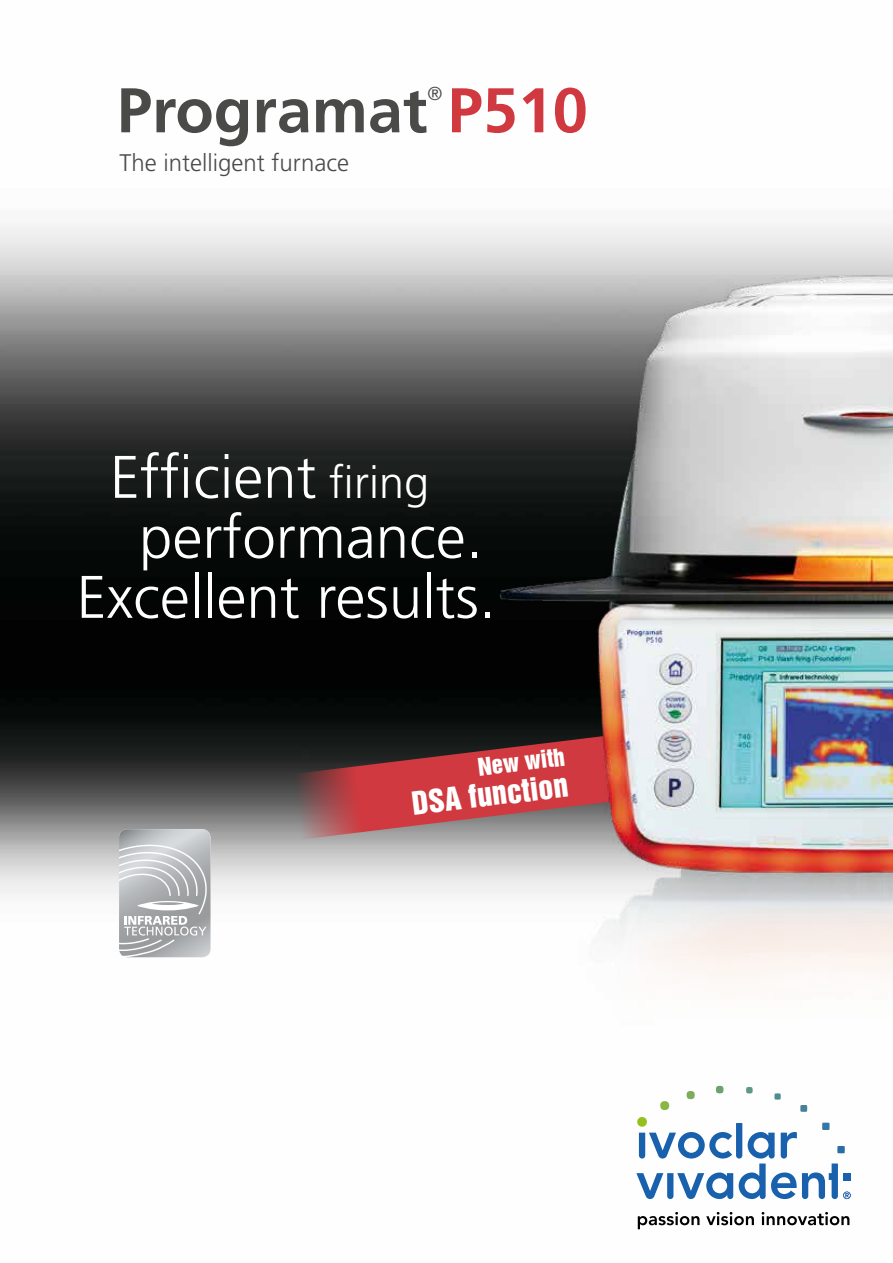
<style>
.page{position:relative;width:893px;height:1263px;background:#fff}
.page>*{position:absolute;margin:0;border:0;box-sizing:border-box;transform-origin:0 0}
.t1{font:700 63px "Frutiger";color:#4a4a49}
.t2{font:300 60px "Frutiger";color:#fff}
.t3{font:29.25px "Helvetica Inserat";color:#fff}
.t4{font:300 24px "Frutiger";color:#4a4a49}
.t5{font:22.5px "Helvetica Inserat";color:#fff}
.t6{font:300 18.75px "Frutiger";color:#4a4a49}
.s1{color:#d0393f}
.s2{font-size:45px}
</style>
<div class="page">
<img style="left:1px;top:224px;width:892px;height:1006px">
<svg style="left:293px;top:733px;width:341px;height:106px;background:#9d4849"></svg>
<svg style="left:119px;top:829px;width:92px;height:128px;background:#bcbfc0"></svg>
<img style="left:0;top:0;width:1px;height:1067px">
<img style="left:0;top:0;width:1px;height:148px">
<svg style="left:636px;top:1086px;width:215px;height:113px"></svg>
<svg style="left:638px;top:1212px;width:61px;height:17px"></svg>
<svg style="left:706px;top:1212px;width:48px;height:13px"></svg>
<svg style="left:762px;top:1212px;width:87px;height:13px"></svg>
<p class="t6" style="left:427px;top:83px;width:16px">®</p>
<p class="t1" style="left:117px;top:73px;width:472px">Programat <span class="s1">P510</span></p>
<p class="t4" style="left:119px;top:149px;width:231px">The intelligent furnace</p>
<p class="t2" style="left:110px;top:443px;width:321px">Efficient <span class="s2">firing</span></p>
<p class="t2" style="left:139px;top:503px;width:345px">performance.</p>
<p class="t2" style="left:77px;top:563px;width:420px">Excellent results.</p>
<p class="t5" style="left:477px;top:754px;width:88px;rotate:-7deg">New with</p>
<p class="t3" style="left:410px;top:786px;width:159px;rotate:-7deg">DSA function</p>
</div>
